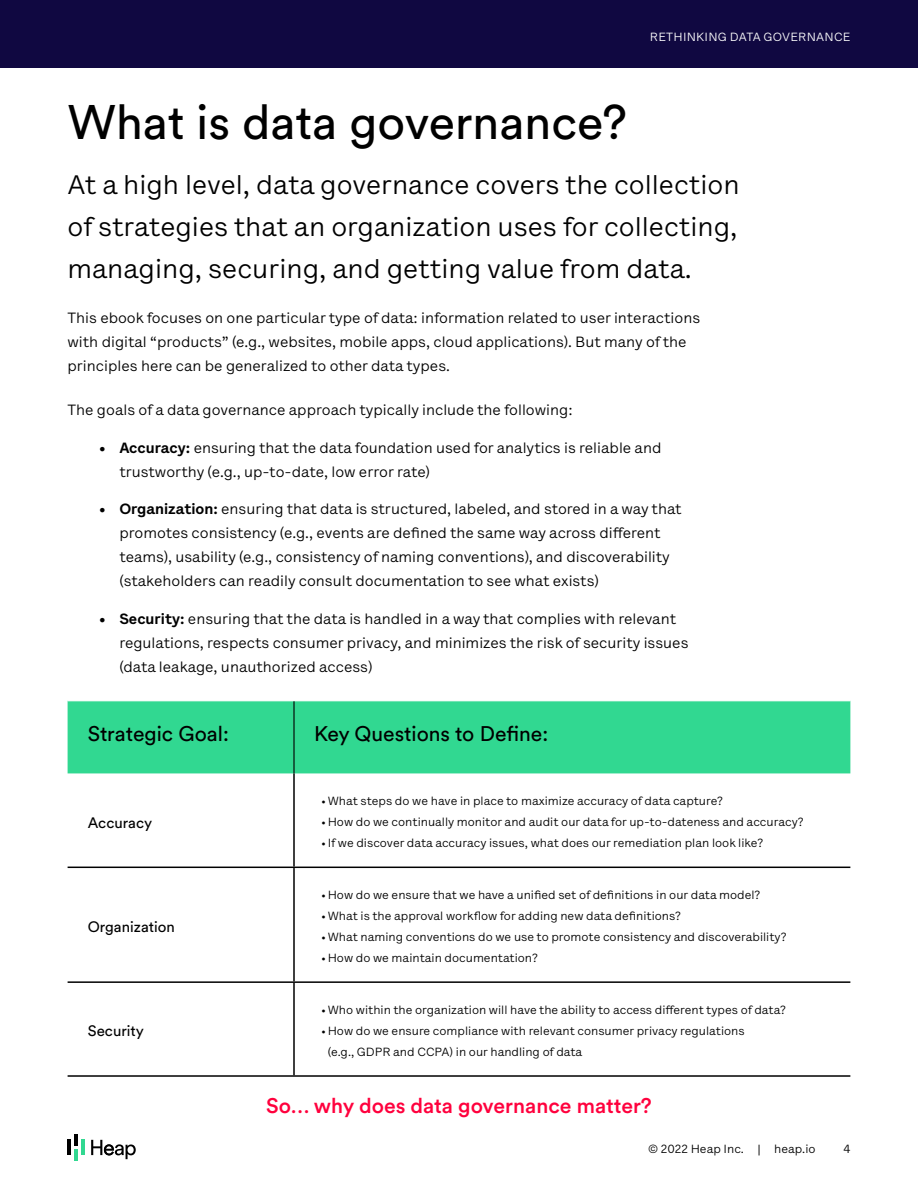
<style>
.page{position:relative;width:918px;height:1188px;background:#fff}
.page>*{position:absolute;margin:0;border:0;box-sizing:border-box;transform-origin:0 0}
.t1{font:48px "Circular XX";color:#000}
.t2{font:27px/42px "Lettera Text LL";color:#000;text-align:justify}
.t3{font:21px "Circular XX";color:#000}
.t4{font:500 21px "Circular XX";color:#ff003d}
.t5{font:15px/24px "Lettera Text LL";color:#000}
.t6{font:15px "Circular XX";color:#000}
.t7{font:12px/21px "Lettera Text LL";color:#000}
.t8{font:12px "Lettera Text LL";letter-spacing:.02em;color:#fff}
.s1{font-weight:700}
</style>
<div class="page">
<div style="left:0;top:0;width:918px;height:68px;background:#100841"></div>
<div style="left:68px;top:701px;width:782px;height:72px;background:#31d891"></div>
<hr style="left:293px;top:701px;width:2px;height:72px;background:#000">
<hr style="left:293px;top:773px;width:2px;height:94px;background:#000">
<hr style="left:293px;top:868px;width:2px;height:113px;background:#000">
<hr style="left:293px;top:983px;width:2px;height:92px;background:#000">
<hr style="left:68px;top:1075px;width:226px;height:2px;background:#000">
<hr style="left:294px;top:1075px;width:556px;height:2px;background:#000">
<hr style="left:68px;top:867px;width:226px;height:1px;background:#000">
<hr style="left:294px;top:867px;width:556px;height:1px;background:#000">
<hr style="left:68px;top:981px;width:226px;height:2px;background:#000">
<hr style="left:294px;top:981px;width:556px;height:2px;background:#000">
<hr style="left:68px;top:1140px;width:3px;height:15px;background:#000">
<svg style="left:74px;top:1134px;width:3px;height:27px"></svg>
<hr style="left:81px;top:1140px;width:3px;height:15px;background:#31d891">
<svg style="left:91px;top:1140px;width:45px;height:19px"></svg>
<p class="t8" style="left:650px;top:29px;width:202px">RETHINKING DATA GOVERNANCE</p>
<h1 class="t1" style="left:68px;top:90px;width:561px">What is data governance?</h1>
<h2 class="t2" style="left:68px;top:164px;width:674px">At a high level, data governance covers the collection of strategies that an organization uses for collecting, managing, securing, and getting value from data.</h2>
<p class="t5" style="left:68px;top:306px;width:634px">This ebook focuses on one particular type of data: information related to user interactions with digital “products” (e.g., websites, mobile apps, cloud applications). But many of the principles here can be generalized to other data types.</p>
<p class="t5" style="left:68px;top:398px;width:507px">The goals of a data governance approach typically include the following:</p>
<p class="t5" style="left:119px;top:436px;width:544px;text-indent:-20px"><span class="s1">• Accuracy:</span> ensuring that the data foundation used for analytics is reliable and trustworthy (e.g., up-to-date, low error rate)</p>
<p class="t5" style="left:119px;top:497px;width:564px;text-indent:-20px"><span class="s1">• Organization:</span> ensuring that data is structured, labeled, and stored in a way that promotes consistency (e.g., events are defined the same way across different teams), usability (e.g., consistency of naming conventions), and discoverability (stakeholders can readily consult documentation to see what exists)</p>
<p class="t5" style="left:119px;top:607px;width:571px;text-indent:-20px"><span class="s1">• Security:</span> ensuring that the data is handled in a way that complies with relevant regulations, respects consumer privacy, and minimizes the risk of security issues (data leakage, unauthorized access)</p>
<h3 class="t3" style="left:88px;top:720px;width:143px">Strategic Goal:</h3>
<h3 class="t3" style="left:314px;top:720px;width:235px">Key Questions to Define:</h3>
<p class="t6" style="left:88px;top:812px;width:66px">Accuracy</p>
<p class="t6" style="left:88px;top:917px;width:88px">Organization</p>
<p class="t6" style="left:88px;top:1021px;width:57px">Security</p>
<p class="t7" style="left:321px;top:790px;width:403px">•What steps do we have in place to maximize accuracy of data capture?</p>
<p class="t7" style="left:321px;top:811px;width:484px">•How do we continually monitor and audit our data for up-to-dateness and accuracy?</p>
<p class="t7" style="left:321px;top:832px;width:444px">• If we discover data accuracy issues, what does our remediation plan look like?</p>
<p class="t7" style="left:321px;top:884px;width:441px">•How do we ensure that we have a unified set of definitions in our data model?</p>
<p class="t7" style="left:321px;top:905px;width:362px">•What is the approval workflow for adding new data definitions?</p>
<p class="t7" style="left:321px;top:926px;width:467px">•What naming conventions do we use to promote consistency and discoverability?</p>
<p class="t7" style="left:321px;top:947px;width:218px">•How do we maintain documentation?</p>
<p class="t7" style="left:321px;top:999px;width:466px">•Who within the organization will have the ability to access different types of data?</p>
<p class="t7" style="left:328px;top:1020px;width:418px;text-indent:-7px">•How do we ensure compliance with relevant consumer privacy regulations (e.g., GDPR and CCPA) in our handling of data</p>
<h3 class="t4" style="left:266px;top:1091px;width:387px">So… why does data governance matter?</h3>
<p class="t7" style="left:648px;top:1139px;width:169px">© 2022 Heap Inc. | heap.io</p>
<p class="t7" style="left:844px;top:1139px;width:9px">4</p>
</div>
